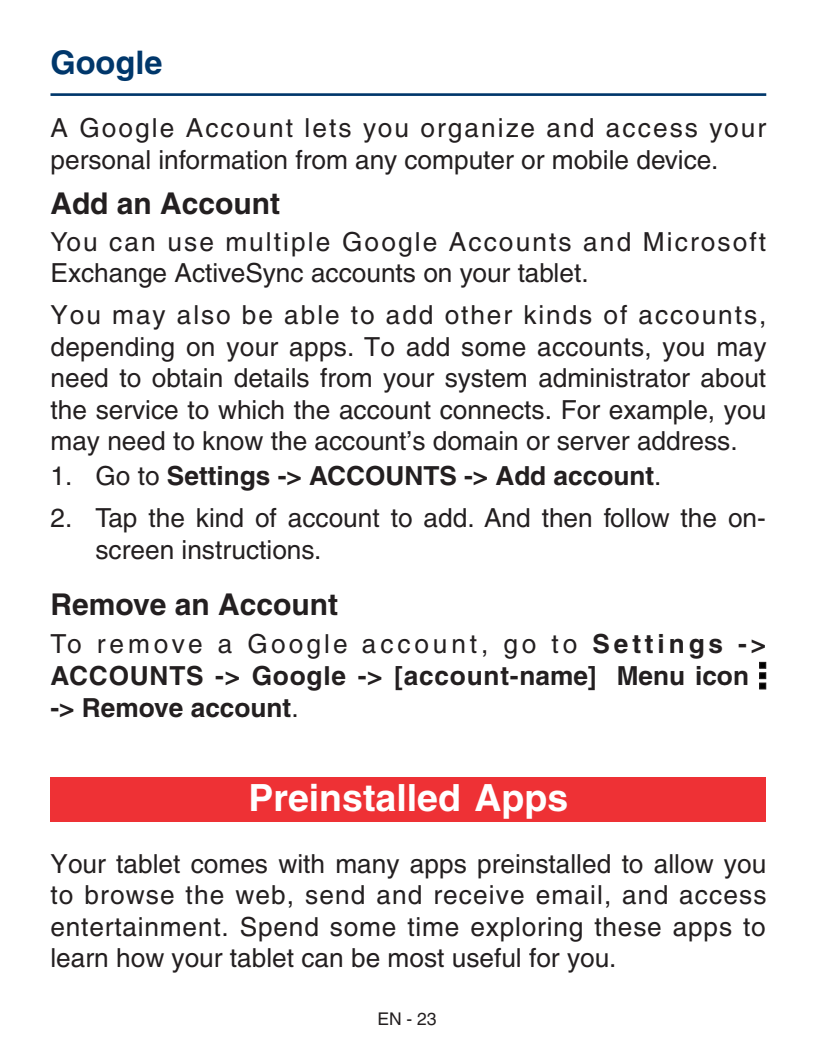
<style>
.page{position:relative;width:815px;height:1063px;background:#fff}
.page>*{position:absolute;margin:0;border:0;box-sizing:border-box;transform-origin:0 0}
.t1{font:700 37.5px "Helvetica";color:#fff}
.t2{font:700 32.5px "Helvetica";color:#00376b}
.t3{font:700 30px "Helvetica";color:#231f20}
.t4{font:26.25px/31.5px "Helvetica";color:#231f20}
.t5{font:700 26.25px/32.2px "Helvetica";color:#231f20}
.t6{font:26.25px/31.5px "Helvetica";letter-spacing:.07em;color:#231f20}
.t7{font:26.25px/32.2px "Helvetica";letter-spacing:.15em;color:#231f20}
.t8{font:17.5px "Helvetica";color:#231f20}
.s1{font-weight:400}
.s2{font-weight:700}
</style>
<div class="page">
<div style="left:759px;top:662px;width:7px;height:7px;border:1px solid #231f20"></div>
<div style="left:759px;top:672px;width:7px;height:7px;border:1px solid #231f20"></div>
<svg style="left:760px;top:662px;width:6px;height:25px"></svg>
<div style="left:759px;top:683px;width:7px;height:6px;border:1px solid #231f20"></div>
<hr style="left:50px;top:93px;width:716px;height:3px;background:#00376b">
<div style="left:50px;top:778px;width:716px;height:44px;background:#ee3135"></div>
<p class="t2" style="left:50px;top:43px;width:113px">Google</p>
<p class="t4" style="left:50px;top:112px;width:717px">A Google Account lets you organize and access your personal information from any computer or mobile device.</p>
<p class="t3" style="left:50px;top:185px;width:231px">Add an Account</p>
<p class="t6" style="left:50px;top:226px;width:717px">You can use multiple Google Accounts and Microsoft<br>Exchange ActiveSync accounts on your tablet.</p>
<p class="t4" style="left:50px;top:299px;width:718px;text-align:justify">You may also be able to add other kinds of accounts, depending on your apps. To add some accounts, you may need to obtain details from your system administrator about the service to which the account connects. For example, you may need to know the account’s domain or server address.</p>
<p class="t5" style="left:50px;top:459px;width:296px"><span class="s1">1. Go to</span> Settings -&gt; Accounts</p>
<p class="t5" style="left:464px;top:459px;width:199px">-&gt; Add account<span class="s1">.</span></p>
<p class="t4" style="left:95px;top:502px;width:672px;text-indent:-45px">2. Tap the kind of account to add. And then follow the on&shy;screen instructions.</p>
<p class="t3" style="left:50px;top:586px;width:289px">Remove an Account</p>
<p class="t7" style="left:50px;top:628px;width:717px">To remove a Google account, go to <span class="s2">Settings -&gt;<br>Accounts</span></p>
<p class="t5" style="left:50px;top:659px;width:700px;text-indent:165px">-&gt; Google -&gt; [account-name] Menu icon -&gt; Remove account<span class="s1">.</span></p>
<h1 class="t1" style="left:248px;top:775px;width:321px">Preinstalled Apps</h1>
<p class="t4" style="left:50px;top:848px;width:718px;text-align:justify">Your tablet comes with many apps preinstalled to allow you to browse the web, send and receive email, and access entertainment. Spend some time exploring these apps to learn how your tablet can be most useful for you.</p>
<p class="t8" style="left:377px;top:1009px;width:61px">EN - 23</p>
</div>
